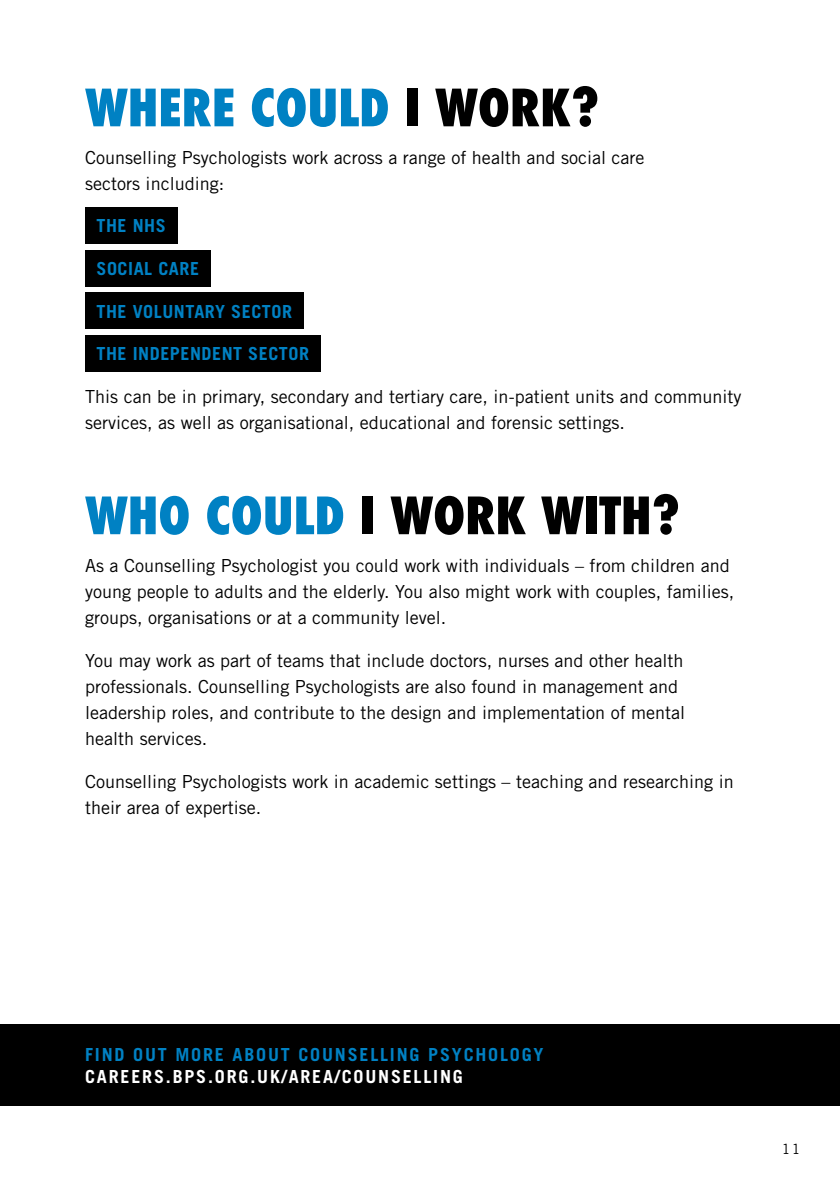
<style>
.page{position:relative;width:840px;height:1191px;background:#fff}
.page>*{position:absolute;margin:0;border:0;box-sizing:border-box;transform-origin:0 0}
.t1{font:800 condensed 50px "Futura";color:#000}
.t2{font:800 condensed 50px "Futura";color:#0081c3}
.t3{font:18px/26px "Trade Gothic";color:#000}
.t4{font:700 18px "Trade Gothic";letter-spacing:.03em;color:#0081c3}
.t5{font:700 18px "Trade Gothic";letter-spacing:.1em;color:#0081c3}
.t6{font:700 18px "Trade Gothic";letter-spacing:.1em;color:#fff}
.t7{font:14px "Trade Gothic";color:#000}
.s1{color:#000}
.s2{color:#0081c3}
</style>
<div class="page">
<div style="left:0;top:1024px;width:839px;height:82px;background:#000"></div>
<div style="left:85px;top:207px;width:92px;height:37px;background:#000"></div>
<div style="left:85px;top:250px;width:125px;height:36px;background:#000"></div>
<div style="left:85px;top:292px;width:218px;height:37px;background:#000"></div>
<div style="left:85px;top:335px;width:235px;height:37px;background:#000"></div>
<h1 class="t2" style="left:85px;top:74px;width:515px">WHERE COULD <span class="s1">I WORK?</span></h1>
<p class="t3" style="left:85px;top:144px;width:560px">Counselling Psychologists work across a range of health and social care sectors including:</p>
<p class="t4" style="left:96px;top:215px;width:71px">THE NHS</p>
<p class="t4" style="left:96px;top:257px;width:104px">SOCIAL CARE</p>
<p class="t4" style="left:96px;top:300px;width:197px">THE VOLUNTARY SECTOR</p>
<p class="t4" style="left:96px;top:343px;width:214px">THE INDEPENDENT SECTOR</p>
<p class="t3" style="left:85px;top:384px;width:657px">This can be in primary, secondary and tertiary care, in-patient units and community services, as well as organisational, educational and forensic settings.</p>
<h1 class="t1" style="left:85px;top:481px;width:596px"><span class="s2">WHO COULD</span> I WORK WITH?</h1>
<p class="t3" style="left:85px;top:552px;width:650px">As a Counselling Psychologist you could work with individuals – from children and young people to adults and the elderly. You also might work with couples, families, groups, organisations or at a community level.</p>
<p class="t3" style="left:85px;top:647px;width:601px">You may work as part of teams that include doctors, nurses and other health professionals. Counselling Psychologists are also found in management and leadership roles, and contribute to the design and implementation of mental health services.</p>
<p class="t3" style="left:85px;top:768px;width:649px">Counselling Psychologists work in academic settings – teaching and researching in their area of expertise.</p>
<p class="t5" style="left:85px;top:1043px;width:459px">FIND OUT MORE ABOUT COUNSELLING PSYCHOLOGY</p>
<p class="t6" style="left:85px;top:1065px;width:379px">CAREERS.BPS.ORG.UK/AREA/COUNSELLING</p>
<p class="t7" style="left:781px;top:1140px;width:20px">11</p>
</div>
